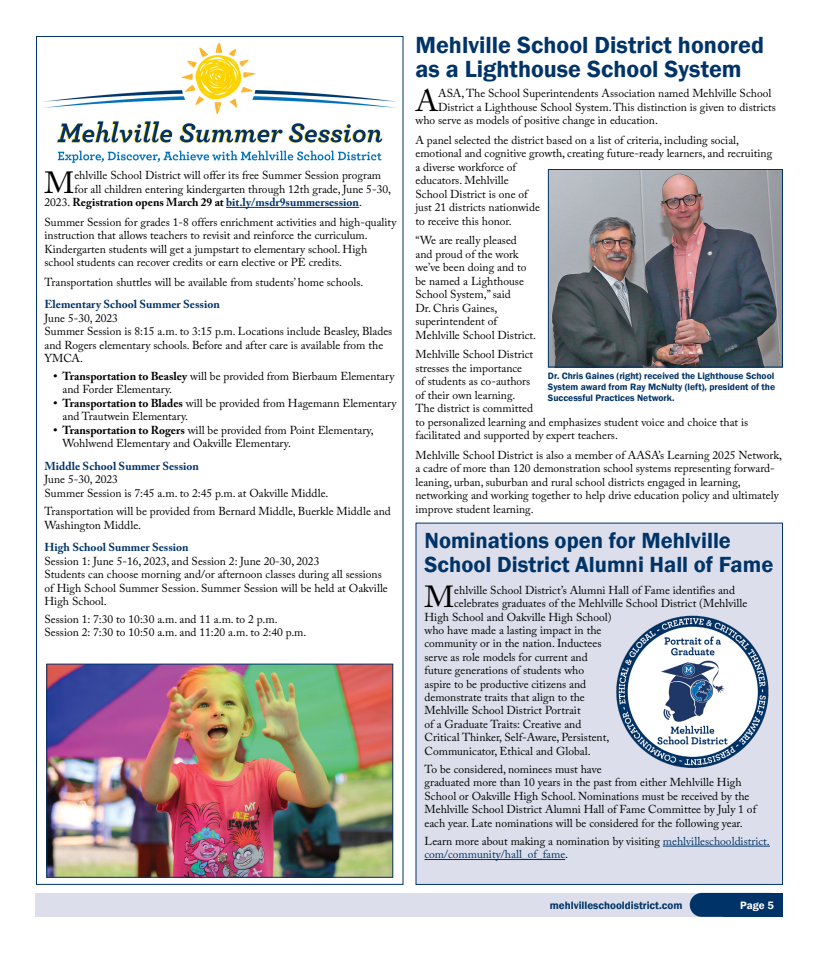
<style>
.page{position:relative;width:819px;height:954px;background:#fff}
.page>*{position:absolute;margin:0;border:0;box-sizing:border-box;transform-origin:0 0}
.t1{font:30.5px "Adobe Caslon Pro";color:#000}
.t2{font:30.3px "Adobe Caslon Pro";color:#000}
.t3{font:600 24px/24px "Franklin Gothic";color:#003468}
.t4{font:600 22.5px/24px "Franklin Gothic";color:#003468}
.t5{font:11.5px/13.5px "Adobe Caslon Pro";color:#000}
.t6{font:11.5px/13.4px "Adobe Caslon Pro";color:#003468}
.t7{font:700 11.5px "Adobe Caslon Pro";color:#003468}
.t8{font:700 11.5px "Adobe Caslon Pro";color:#000}
.t9{font:600 11px "Franklin Gothic";color:#003468}
.t10{font:600 11px "Franklin Gothic";color:#fff}
.t11{font:600 9.5px/11px "Franklin Gothic";color:#003468;text-align:justify}
.s1{font-weight:400}
.s2{color:#003468}
.s3{font-weight:700}
.s4{color:#000}
</style>
<div class="page">
<img style="left:44px;top:42px;width:352px;height:121px">
<div style="left:35px;top:893px;width:669px;height:24px;background:#dcdfeb"></div>
<div style="left:690px;top:893px;width:93px;height:24px;background:#003468;border-radius:12px"></div>
<div style="left:723px;top:893px;width:60px;height:24px;background:#003468"></div>
<img style="left:48px;top:666px;width:343px;height:210px">
<div style="left:46px;top:664px;width:347px;height:214px;border:1px solid #003468"></div>
<hr style="left:226px;top:207px;width:133px;height:1px;background:#003468">
<img style="left:550px;top:171px;width:231px;height:195px">
<div style="left:548px;top:169px;width:235px;height:199px;border:1px solid #003468"></div>
<div style="left:416px;top:523px;width:367px;height:362px;background:#dcdfeb;border:1px solid #003468"></div>
<hr style="left:663px;top:846px;width:107px;height:1px;background:#003468">
<hr style="left:424px;top:859px;width:141px;height:1px;background:#003468">
<img style="left:616px;top:615px;width:153px;height:153px">
<h1 class="t1" style="left:44px;top:164px;width:31px">M</h1>
<p class="t5" style="left:74px;top:169px;width:308px">ehlville School District will offer its free Summer Session program</p>
<p class="t5" style="left:74px;top:182px;width:318px">for all children entering kindergarten through 12th grade, June 5-30,</p>
<p class="t8" style="left:44px;top:196px;width:319px"><span class="s1">2023.</span> Registration opens March 29 at <span class="s2">bit.ly/msdr9summersession</span><span class="s1">.</span></p>
<p class="t5" style="left:44px;top:215px;width:354px">Summer Session for grades 1-8 offers enrichment activities and high-quality instruction that allows teachers to revisit and reinforce the curriculum.<br>Kindergarten students will get a jumpstart to elementary school. High school students can recover credits or earn elective or PE credits.</p>
<p class="t5" style="left:44px;top:275px;width:320px">Transportation shuttles will be available from students’ home schools.</p>
<p class="t7" style="left:44px;top:298px;width:177px">Elementary School Summer Session</p>
<p class="t5" style="left:44px;top:311px;width:349px">June 5-30, 2023<br>Summer Session is 8:15 a.m. to 3:15 p.m. Locations include Beasley, Blades and Rogers elementary schools. Before and after care is available from the YMCA.</p>
<p class="t5" style="left:63px;top:369px;width:333px;text-indent:-9px"><span class="s3">• Transportation to Beasley</span> will be provided from Bierbaum Elementary and Forder Elementary.</p>
<p class="t5" style="left:63px;top:396px;width:335px;text-indent:-9px"><span class="s3">• Transportation to Blades</span> will be provided from Hagemann Elementary and Trautwein Elementary.</p>
<p class="t5" style="left:63px;top:423px;width:313px;text-indent:-9px"><span class="s3">• Transportation to Rogers</span> will be provided from Point Elementary,<br>Wohlwend Elementary and Oakville Elementary.</p>
<p class="t7" style="left:45px;top:459px;width:156px">Middle School Summer Session</p>
<p class="t5" style="left:45px;top:473px;width:286px">June 5-30, 2023<br>Summer Session is 7:45 a.m. to 2:45 p.m. at Oakville Middle.</p>
<p class="t5" style="left:45px;top:505px;width:348px">Transportation will be provided from Bernard Middle, Buerkle Middle and<br>Washington Middle.</p>
<p class="t7" style="left:45px;top:541px;width:146px">High School Summer Session</p>
<p class="t5" style="left:45px;top:554px;width:345px">Session 1: June 5-16, 2023, and Session 2: June 20-30, 2023<br>Students can choose morning and/or afternoon classes during all sessions of High School Summer Session. Summer Session will be held at Oakville High School.</p>
<p class="t5" style="left:45px;top:612px;width:263px">Session 1: 7:30 to 10:30 a.m. and 11 a.m. to 2 p.m.<br>Session 2: 7:30 to 10:50 a.m. and 11:20 a.m. to 2:40 p.m.</p>
<h3 class="t3" style="left:416px;top:33px;width:350px">Mehlville School District honored as a Lighthouse School System</h3>
<h1 class="t1" style="left:416px;top:83px;width:24px">A</h1>
<p class="t5" style="left:438px;top:87px;width:335px">ASA, The School Superintendents Association named Mehlville School</p>
<p class="t5" style="left:438px;top:100px;width:339px">District a Lighthouse School System. This distinction is given to districts</p>
<p class="t5" style="left:415px;top:114px;width:244px">who serve as models of positive change in education.</p>
<p class="t5" style="left:415px;top:133px;width:358px">A panel selected the district based on a list of criteria, including social, emotional and cognitive growth, creating future-ready learners, and recruiting a diverse workforce of<br>educators. Mehlville<br>School District is one of<br>just 21 districts nationwide<br>to receive this honor.</p>
<p class="t5" style="left:415px;top:234px;width:122px">“We are really pleased and proud of the work we’ve been doing and to be named a Lighthouse<br>School System,” said<br>Dr. Chris Gaines, superintendent of<br>Mehlville School District.</p>
<p class="t5" style="left:415px;top:348px;width:334px">Mehlville School District<br>stresses the importance<br>of students as co-authors<br>of their own learning.<br>The district is committed<br>to personalized learning and emphasizes student voice and choice that is facilitated and supported by expert teachers.</p>
<p class="t5" style="left:415px;top:448px;width:368px">Mehlville School District is also a member of AASA’s Learning 2025 Network, a cadre of more than 120 demonstration school systems representing forward&shy;leaning, urban, suburban and rural school districts engaged in learning, networking and working together to help drive education policy and ultimately improve student learning.</p>
<p class="t11" style="left:548px;top:370px;width:229px">Dr. Chris Gaines (right) received the Lighthouse School System award from Ray McNulty (left), president of the Successful Practices Network.</p>
<h3 class="t4" style="left:424px;top:529px;width:350px">Nominations open for Mehlville<br>School District Alumni Hall of Fame</h3>
<h2 class="t2" style="left:424px;top:579px;width:31px">M</h2>
<p class="t5" style="left:454px;top:583px;width:282px">ehlville School District’s Alumni Hall of Fame identifies and</p>
<p class="t5" style="left:454px;top:596px;width:295px">celebrates graduates of the Mehlville School District (Mehlville</p>
<p class="t5" style="left:424px;top:610px;width:189px">High School and Oakville High School)</p>
<p class="t5" style="left:424px;top:623px;width:178px">who have made a lasting impact in the</p>
<p class="t5" style="left:424px;top:637px;width:179px">community or in the nation. Inductees</p>
<p class="t5" style="left:424px;top:650px;width:165px">serve as role models for current and</p>
<p class="t5" style="left:424px;top:663px;width:161px">future generations of students who</p>
<p class="t5" style="left:424px;top:677px;width:163px">aspire to be productive citizens and</p>
<p class="t5" style="left:424px;top:690px;width:162px">demonstrate traits that align to the</p>
<p class="t5" style="left:424px;top:704px;width:158px">Mehlville School District Portrait</p>
<p class="t5" style="left:424px;top:717px;width:158px">of a Graduate Traits: Creative and</p>
<p class="t5" style="left:424px;top:730px;width:186px">Critical Thinker, Self-Aware, Persistent,</p>
<p class="t5" style="left:424px;top:744px;width:168px">Communicator, Ethical and Global.</p>
<p class="t5" style="left:424px;top:762px;width:333px">To be considered, nominees must have<br>graduated more than 10 years in the past from either Mehlville High School or Oakville High School. Nominations must be received by the Mehlville School District Alumni Hall of Fame Committee by July 1 of each year. Late nominations will be considered for the following year.</p>
<p class="t6" style="left:424px;top:834px;width:347px"><span class="s4">Learn more about making a nomination by visiting</span> mehlvilleschooldistrict. com/community/hall_of_fame<span class="s4">.</span></p>
<p class="t9" style="left:550px;top:898px;width:134px">mehlvilleschooldistrict.com</p>
<p class="t10" style="left:740px;top:898px;width:36px">Page 35</p>
</div>
